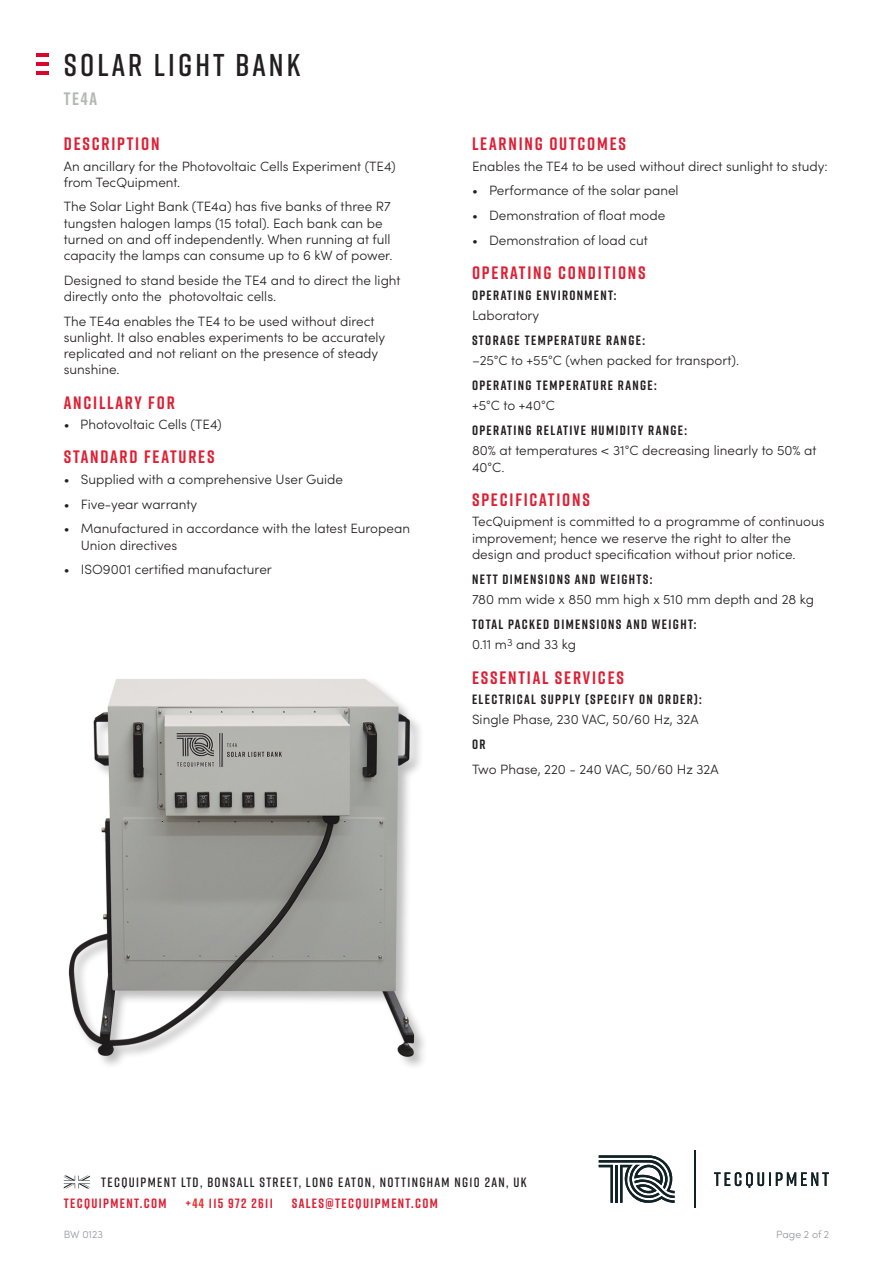
<style>
.page{position:relative;width:893px;height:1263px;background:#fff}
.page>*{position:absolute;margin:0;border:0;box-sizing:border-box;transform-origin:0 0}
.t1{font:600 31.5px "Rift";letter-spacing:.1em;color:#231f20}
.Main_heading{font:700 18px "Rift";letter-spacing:.1em;color:#df1f33}
.t2{font:700 18px "Rift";color:#b4b8b4}
.Body_text{font:300 13.5px/16.2px "Sofia Pro";color:#231f20}
.Bullet_points{font:300 13.5px/16.2px "Sofia Pro";color:#231f20}
.Sub_heading{font:700 13.5px "Rift";letter-spacing:.1em;color:#231f20}
.t3{font:600 13.5px "Rift";letter-spacing:.1em;color:#231f20}
.t4{font:700 13.5px "Rift";letter-spacing:.1em;color:#df1f33}
.Body_text-2{font:700 13.5px "Rift";color:#231f20}
.t5{font:300 10.5px "Sofia Pro";color:#939598}
.s1{color:#ee2d28}
</style>
<div class="page">
<svg style="left:599px;top:1155px;width:76px;height:48px"></svg>
<svg style="left:714px;top:1172px;width:115px;height:16px"></svg>
<hr style="left:694px;top:1150px;width:1px;height:58px;background:#112226">
<svg style="left:64px;top:1175px;width:26px;height:13px"></svg>
<hr style="left:36px;top:53px;width:13px;height:4px;background:#dd0330">
<hr style="left:36px;top:62px;width:13px;height:4px;background:#dd0330">
<hr style="left:36px;top:71px;width:13px;height:4px;background:#dd0330">
<img style="left:68px;top:679px;width:353px;height:384px">
<h1 class="t1" style="left:64px;top:42px;width:238px">SOLAR LIGHT BANK</h1>
<h2 class="t2" style="left:64px;top:86px;width:35px">TE4A</h2>
<p class="Main_heading" style="left:64px;top:131px;width:97px">DESCRIPTION</p>
<p class="Body_text" style="left:64px;top:157px;width:334px">An ancillary for the Photovoltaic Cells Experiment (TE4) from TecQuipment.</p>
<p class="Body_text" style="left:64px;top:198px;width:330px">The Solar Light Bank (TE4a) has five banks of three R7 tungsten halogen lamps (15 total). Each bank can be turned on and off independently. When running at full capacity the lamps can consume up to 6 kW of power.</p>
<p class="Body_text" style="left:64px;top:271px;width:338px">Designed to stand beside the TE4 and to direct the light directly onto the photovoltaic cells.</p>
<p class="Body_text" style="left:64px;top:312px;width:323px">The TE4a enables the TE4 to be used without direct sunlight. It also enables experiments to be accurately replicated and not reliant on the presence of steady sunshine.</p>
<p class="Main_heading" style="left:64px;top:389px;width:113px">ANCILLARY FOR</p>
<p class="Bullet_points" style="left:64px;top:415px;width:160px">• Photovoltaic Cells (TE4)</p>
<p class="Main_heading" style="left:64px;top:444px;width:152px">STANDARD FEATURES</p>
<p class="Bullet_points" style="left:64px;top:470px;width:281px">• Supplied with a comprehensive User Guide</p>
<p class="Bullet_points" style="left:64px;top:495px;width:135px">• Five-year warranty</p>
<p class="Bullet_points" style="left:81px;top:520px;width:331px;text-indent:-17px">• Manufactured in accordance with the latest European<br>Union directives</p>
<p class="Bullet_points" style="left:64px;top:561px;width:210px">• ISO9001 certified manufacturer</p>
<p class="Main_heading" style="left:472px;top:131px;width:155px">LEARNING OUTCOMES</p>
<p class="Body_text" style="left:472px;top:157px;width:357px">Enables the TE4 to be used without direct sunlight to study:</p>
<p class="Bullet_points" style="left:472px;top:182px;width:208px">• Performance of the solar panel</p>
<p class="Bullet_points" style="left:472px;top:206px;width:195px">• Demonstration of float mode</p>
<p class="Bullet_points" style="left:472px;top:231px;width:177px">• Demonstration of load cut</p>
<p class="Main_heading" style="left:472px;top:260px;width:175px">OPERATING CONDITIONS</p>
<p class="Sub_heading" style="left:472px;top:285px;width:146px">OPERATING ENVIRONMENT:</p>
<p class="Body_text" style="left:472px;top:306px;width:69px">Laboratory</p>
<p class="Sub_heading" style="left:472px;top:330px;width:175px">STORAGE TEMPERATURE RANGE:</p>
<p class="Body_text" style="left:472px;top:351px;width:269px">–25°C to +55°C (when packed for transport).</p>
<p class="Sub_heading" style="left:472px;top:375px;width:186px">OPERATING TEMPERATURE RANGE:</p>
<p class="Body_text" style="left:472px;top:397px;width:84px">+5°C to +40°C</p>
<p class="Sub_heading" style="left:472px;top:421px;width:217px">OPERATING RELATIVE HUMIDITY RANGE:</p>
<p class="Body_text" style="left:472px;top:442px;width:346px">80% at temperatures &lt; 31°C decreasing linearly to 50% at<br>40°C.</p>
<p class="Main_heading" style="left:472px;top:487px;width:119px">SPECIFICATIONS</p>
<p class="Body_text" style="left:472px;top:513px;width:354px">TecQuipment is committed to a programme of continuous improvement; hence we reserve the right to alter the design and product specification without prior notice.</p>
<p class="Sub_heading" style="left:472px;top:569px;width:182px">NETT DIMENSIONS AND WEIGHTS:</p>
<p class="Body_text" style="left:472px;top:590px;width:343px">780 mm wide x 850 mm high x 510 mm depth and 28 kg</p>
<p class="Sub_heading" style="left:472px;top:614px;width:226px">TOTAL PACKED DIMENSIONS AND WEIGHT:</p>
<p class="Body_text" style="left:472px;top:636px;width:106px">0.11 m<sup>3</sup> and 33 kg</p>
<p class="Main_heading" style="left:472px;top:664px;width:153px">ESSENTIAL SERVICES</p>
<p class="Sub_heading" style="left:472px;top:690px;width:231px">ELECTRICAL SUPPLY (SPECIFY ON ORDER):</p>
<p class="Body_text" style="left:472px;top:711px;width:228px">Single Phase, 230 VAC, 50/60 Hz, 32A</p>
<p class="Body_text-2" style="left:472px;top:735px;width:15px">OR</p>
<p class="Body_text" style="left:472px;top:760px;width:248px">Two Phase, 220 - 240 VAC, 50/60 Hz 32A</p>
<p class="t3" style="left:101px;top:1172px;width:427px">TECQUIPMENT LTD, BONSALL STREET, LONG EATON, NOTTINGHAM NG10 2AN, UK</p>
<p class="t4" style="left:64px;top:1193px;width:104px">TECQUIPMENT.COM</p>
<p class="t4" style="left:185px;top:1193px;width:89px">+<span class="s1">44</span> 115 972 2611</p>
<p class="t4" style="left:292px;top:1193px;width:148px">SALES@TECQUIPMENT.COM</p>
<p class="t5" style="left:64px;top:1227px;width:41px">BW 0123</p>
<p class="t5" style="left:776px;top:1227px;width:54px">Page 2 of 2</p>
</div>
